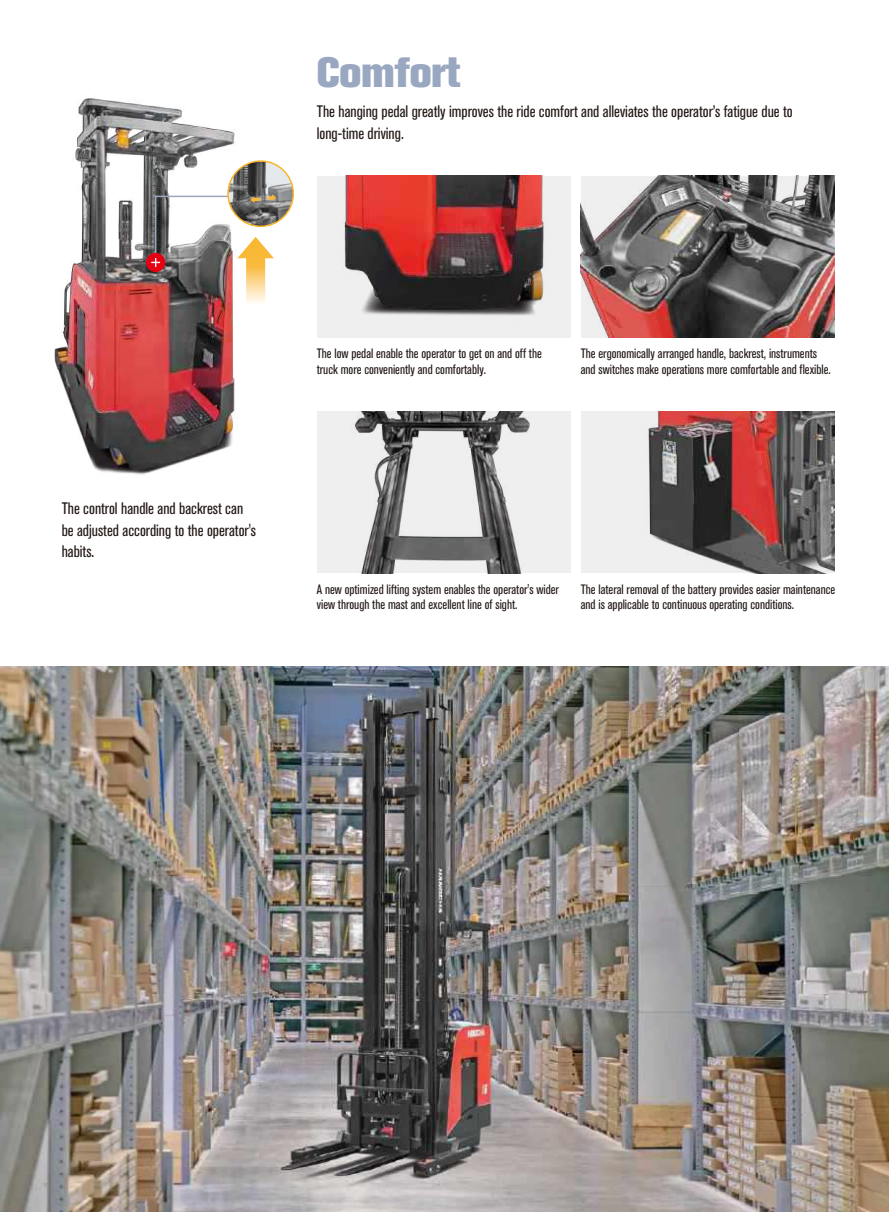
<style>
.page{position:relative;width:889px;height:1212px;background:#fff}
.page>*{position:absolute;margin:0;border:0;box-sizing:border-box;transform-origin:0 0}
.t1{font:42px "Akzidenz Grotesk BQ X Bold Alt";color:#99a7c0}
.t2{font:condensed 16.5px/21.6px "Akzidenz Grotesk BQ";color:#221815}
.t3{font:condensed 13.5px/15.6px "Akzidenz Grotesk BQ";color:#221815}
</style>
<div class="page">
<img style="left:0;top:666px;width:889px;height:546px">
<div style="left:317px;top:176px;width:254px;height:161px;background:#efefef"></div>
<img style="left:360px;top:176px;width:184px;height:139px">
<img style="left:581px;top:176px;width:253px;height:161px">
<img style="left:54px;top:98px;width:306px;height:377px">
<div style="left:317px;top:412px;width:254px;height:161px;background:#efefef"></div>
<img style="left:354px;top:412px;width:176px;height:161px">
<div style="left:581px;top:412px;width:253px;height:161px;background:#efefef"></div>
<img style="left:648px;top:412px;width:186px;height:161px">
<svg style="left:237px;top:237px;width:37px;height:68px"></svg>
<div style="left:146px;top:253px;width:19px;height:19px;background:#e60012;border-radius:50%"></div>
<svg style="left:151px;top:195px;width:80px;height:72px"></svg>
<img style="left:228px;top:161px;width:65px;height:65px;border-radius:33px">
<div style="left:227px;top:160px;width:67px;height:67px;border:2px solid #f8b62d;border-radius:50%"></div>
<svg style="left:250px;top:194px;width:26px;height:9px"></svg>
<h1 class="t1" style="left:317px;top:48px;width:145px">Comfort</h1>
<p class="t2" style="left:317px;top:101px;width:477px">The hanging pedal greatly improves the ride comfort and alleviates the operator’s fatigue due to long-time driving.</p>
<p class="t2" style="left:62px;top:498px;width:196px">The control handle and backrest can be adjusted according to the operator's habits.</p>
<p class="t3" style="left:317px;top:346px;width:226px">The low pedal enable the operator to get on and off the truck more conveniently and comfortably.</p>
<p class="t3" style="left:581px;top:346px;width:251px">The ergonomically arranged handle, backrest, instruments and switches make operations more comfortable and flexible.</p>
<p class="t3" style="left:317px;top:581px;width:244px">A new optimized lifting system enables the operator's wider view through the mast and excellent line of sight.</p>
<p class="t3" style="left:581px;top:581px;width:256px">The lateral removal of the battery provides easier maintenance and is applicable to continuous operating conditions.</p>
</div>
